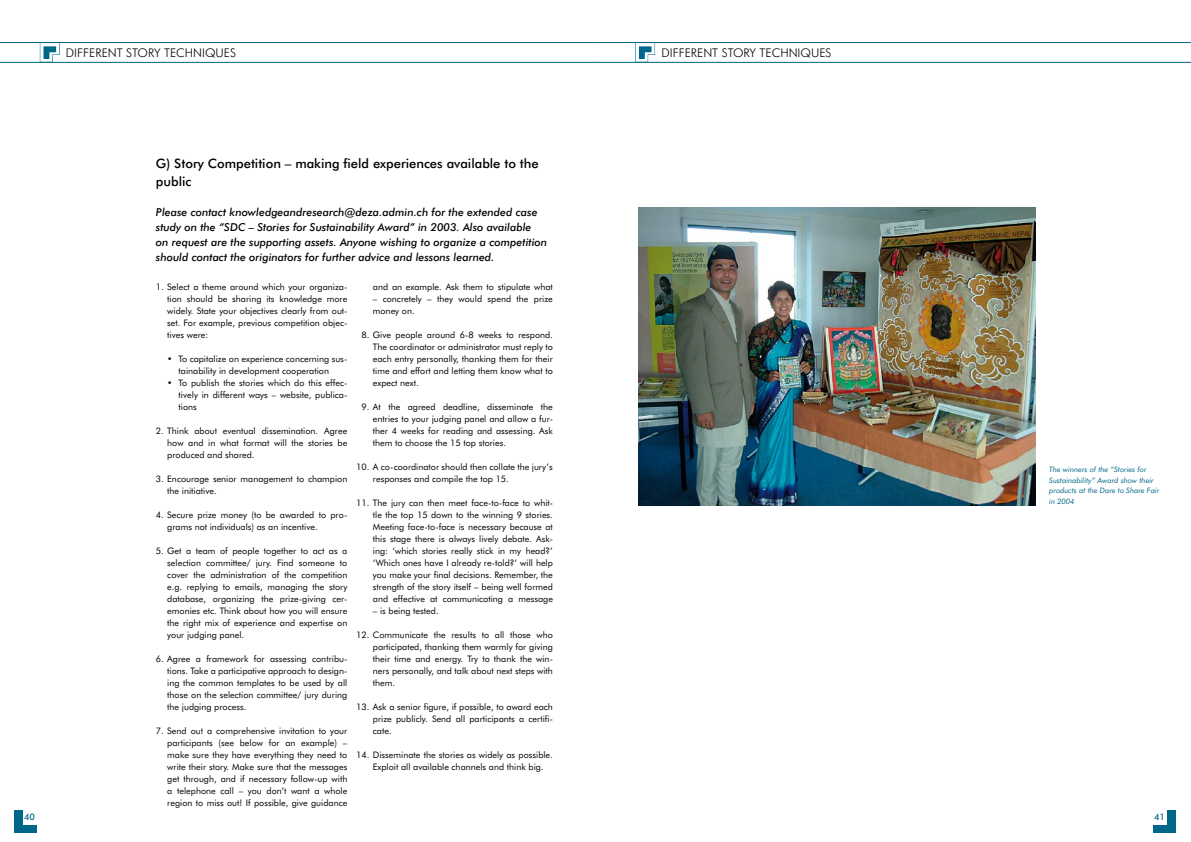
<style>
.page{position:relative;width:1191px;height:842px;background:#fff}
.page>*{position:absolute;margin:0;border:0;box-sizing:border-box;transform-origin:0 0}
.t1{font:500 13px/18px "Futura BT";color:#000}
.t2{font:300 12px "Futura BT";color:#000}
.t3{font:italic 500 11px/15px "Futura BT";color:#000}
.t4{font:9px/12px "Futura BT";color:#000;text-align:justify}
.t5{font:500 9px "Futura BT";color:#00668a}
.t6{font:italic 7.5px/10.5px "Futura BT";color:#00668a}
</style>
<div class="page">
<img style="left:638px;top:208px;width:397px;height:297px">
<div style="left:14px;top:811px;width:23px;height:22px;background:#00668a"></div>
<div style="left:23px;top:811px;width:14px;height:14px;background:#fff"></div>
<hr style="left:0;top:42px;width:595px;height:1px;background:#00668a">
<hr style="left:0;top:62px;width:595px;height:1px;background:#00668a">
<svg style="left:40px;top:43px;width:20px;height:19px"></svg>
<div style="left:1152px;top:811px;width:23px;height:22px;background:#00668a"></div>
<div style="left:1152px;top:810px;width:15px;height:15px;background:#fff"></div>
<hr style="left:595px;top:42px;width:596px;height:1px;background:#00668a">
<hr style="left:595px;top:62px;width:596px;height:1px;background:#00668a">
<svg style="left:635px;top:43px;width:20px;height:19px"></svg>
<h2 class="t2" style="left:66px;top:45px;width:44px">DI FFERENT</h2>
<h2 class="t2" style="left:126px;top:45px;width:53px">STO RY TECHNIQ</h2>
<h2 class="t2" style="left:215px;top:45px;width:15px">UES</h2>
<h2 class="t2" style="left:661px;top:45px;width:44px">DI FFERENT</h2>
<h2 class="t2" style="left:721px;top:45px;width:53px">STO RY TECHNIQ</h2>
<h2 class="t2" style="left:811px;top:45px;width:15px">UES</h2>
<h1 class="t1" style="left:156px;top:155px;width:384px">G) Story Competition – making field experiences available to the public</h1>
<p class="t3" style="left:156px;top:205px;width:393px">Please contact knowledgeandresearch@deza.admin.ch for the extended case study on the “SDC – Stories for Sustainability Award” in 2003. Also available<br>on request are the supporting assets. Anyone wishing to organize a competition should contact the originators for further advice and lessons learned.</p>
<p class="t4" style="left:167px;top:281px;width:182px;text-indent:-11px">1. Select a theme around which your organiza&shy;tion should be sharing its knowledge more widely. State your objectives clearly from out&shy;set. For example, previous competition objec&shy;tives were:</p>
<p class="t4" style="left:179px;top:353px;width:170px;text-indent:-11px">• To capitalize on experience concerning sus&shy;tainability in development cooperation</p>
<p class="t4" style="left:179px;top:377px;width:170px;text-indent:-11px">• To publish the stories which do this effec&shy;tively in different ways – website, publica&shy;tions</p>
<p class="t4" style="left:167px;top:425px;width:181px;text-indent:-11px">2. Think about eventual dissemination. Agree how and in what format will the stories be produced and shared.</p>
<p class="t4" style="left:167px;top:473px;width:182px;text-indent:-11px">3. Encourage senior management to champion the initiative.</p>
<p class="t4" style="left:167px;top:509px;width:182px;text-indent:-11px">4. Secure prize money (to be awarded to pro&shy;grams not individuals) as an incentive.</p>
<p class="t4" style="left:167px;top:545px;width:182px;text-indent:-11px">5. Get a team of people together to act as a selection committee/ jury. Find someone to cover the administration of the competition e.g. replying to emails, managing the story database, organizing the prize-giving cer&shy;emonies etc. Think about how you will ensure the right mix of experience and expertise on your judging panel.</p>
<p class="t4" style="left:167px;top:653px;width:182px;text-indent:-11px">6. Agree a framework for assessing contribu&shy;tions. Take a participative approach to design&shy;ing the common templates to be used by all those on the selection committee/ jury during the judging process.</p>
<p class="t4" style="left:167px;top:725px;width:182px;text-indent:-11px">7. Send out a comprehensive invitation to your participants (see below for an example) – make sure they have everything they need to write their story. Make sure that the messages get through, and if necessary follow-up with a telephone call – you don’t want a whole region to miss out! If possible, give guidance</p>
<p class="t4" style="left:373px;top:281px;width:181px">and an example. Ask them to stipulate what</p>
<p class="t4" style="left:373px;top:293px;width:181px">– concretely – they would spend the prize money on.</p>
<p class="t4" style="left:373px;top:329px;width:182px;text-indent:-11px">8. Give people around 6-8 weeks to respond.<br>The coordinator or administrator must reply to each entry personally, thanking them for their time and effort and letting them know what to expect next.</p>
<p class="t4" style="left:373px;top:401px;width:182px;text-indent:-11px">9. At the agreed deadline, disseminate the entries to your judging panel and allow a fur&shy;ther 4 weeks for reading and assessing. Ask them to choose the 15 top stories.</p>
<p class="t4" style="left:373px;top:461px;width:181px;text-indent:-17px">10. A co-coordinator should then collate the jury’s responses and compile the top 15.</p>
<p class="t4" style="left:373px;top:497px;width:182px;text-indent:-17px">11. The jury can then meet face-to-face to whit&shy;tle the top 15 down to the winning 9 stories.<br>Meeting face-to-face is necessary because at this stage there is always lively debate. Ask&shy;ing: ‘which stories really stick in my head?’ ‘Which ones have I already re-told?’ will help you make your final decisions. Remember, the strength of the story itself – being well formed and effective at communicating a message</p>
<p class="t4" style="left:373px;top:605px;width:67px">– is being tested.</p>
<p class="t4" style="left:373px;top:629px;width:182px;text-indent:-17px">12. Communicate the results to all those who participated, thanking them warmly for giving their time and energy. Try to thank the win&shy;ners personally, and talk about next steps with them.</p>
<p class="t4" style="left:373px;top:701px;width:182px;text-indent:-17px">13. Ask a senior figure, if possible, to award each prize publicly. Send all participants a certifi&shy;cate.</p>
<p class="t4" style="left:373px;top:749px;width:181px;text-indent:-17px">14. Disseminate the stories as widely as possible.<br>Exploit all available channels and think big.</p>
<p class="t6" style="left:1049px;top:464px;width:112px">The winners of the “Stories for<br>Sustainability” Award show their products at the Dare to Share Fair in 2004</p>
<p class="t5" style="left:24px;top:811px;width:12px">40</p>
<p class="t5" style="left:1154px;top:811px;width:12px">41</p>
</div>
